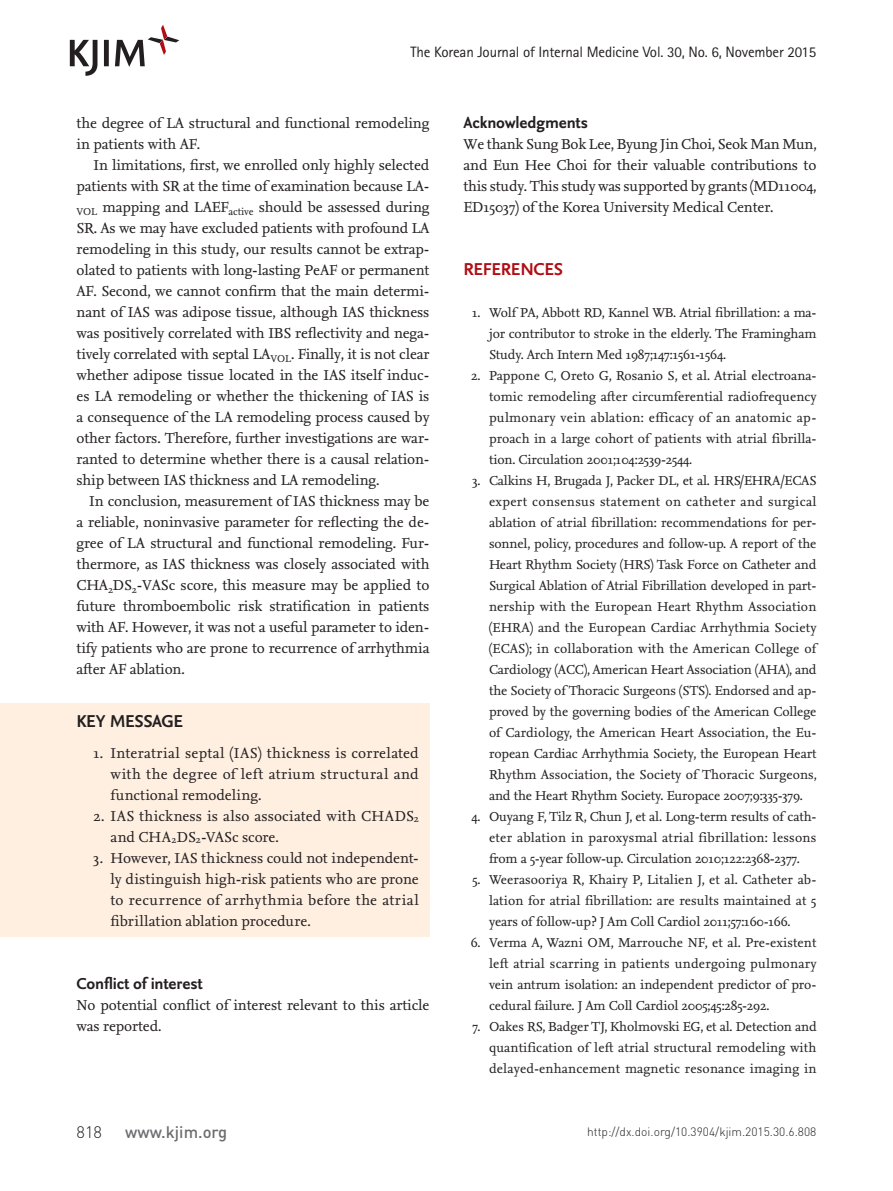
<style>
.page{position:relative;width:893px;height:1191px;background:#fff}
.page>*{position:absolute;margin:0;border:0;box-sizing:border-box;transform-origin:0 0}
.제목1{font:700 18px "Nexus Sans";letter-spacing:-.025em;color:#b00d15}
.키메세지제목{font:700 18px "Nexus Sans";letter-spacing:-.02em;color:#231f20}
.제목2{font:700 16.5px "Nexus Sans";letter-spacing:-.01em;color:#231f20}
.t1{font:500 16.5px "DIN Pro";color:#6c6d70}
.t2{font:300 16.5px "DIN Pro";color:#231f20}
.들였쓰기_본문{font:15px/21px "Nexus Serif";letter-spacing:-.01em;color:#231f20;text-align:justify}
.제목밑본문{font:15px/21px "Nexus Serif";letter-spacing:-.01em;color:#231f20}
.들였쓰기_본문-2{font:15px/21px "Nexus Serif";letter-spacing:.01em;color:#231f20}
.t3{font:15px "Rotis Sans Serif Std";letter-spacing:-.01em;color:#231f20}
.t4{font:13.5px/21px "Nexus Serif";letter-spacing:-.01em;color:#231f20;text-align:justify}
.t5{font:300 12px "DIN Pro";color:#231f20}
</style>
<div class="page">
<svg style="left:70px;top:25px;width:109px;height:51px"></svg>
<div style="left:0;top:703px;width:430px;height:234px;background:#feefe1"></div>
<p class="t3" style="left:411px;top:43px;width:407px">The Korean Journal of Internal Medicine Vol. 30, No. 6, November 2015</p>
<p class="들였쓰기_본문" style="left:77px;top:112px;width:354px">the degree of LA structural and functional remodeling in patients with AF.</p>
<p class="들였쓰기_본문" style="left:77px;top:154px;width:354px;text-indent:17px">In limitations, first, we enrolled only highly selected patients with SR at the time of examination because LA-<sub>VOL</sub> mapping and LAEF<sub>active</sub> should be assessed during SR. As we may have excluded patients with profound LA remodeling in this study, our results cannot be extrap&shy;olated to patients with long-lasting PeAF or permanent AF. Second, we cannot confirm that the main determi&shy;nant of IAS was adipose tissue, although IAS thickness was positively correlated with IBS reflectivity and nega&shy;tively correlated with septal LA<sub>VOL</sub>. Finally, it is not clear whether adipose tissue located in the IAS itself induc&shy;es LA remodeling or whether the thickening of IAS is a consequence of the LA remodeling process caused by other factors. Therefore, further investigations are war&shy;ranted to determine whether there is a causal relation&shy;ship between IAS thickness and LA remodeling.</p>
<p class="들였쓰기_본문" style="left:77px;top:490px;width:354px;text-indent:13px">In conclusion, measurement of IAS thickness may be a reliable, noninvasive parameter for reflecting the de&shy;gree of LA structural and functional remodeling. Fur&shy;thermore, as IAS thickness was closely associated with CHA<sub>2</sub>DS<sub>2</sub>-VASc score, this measure may be applied to future thromboembolic risk stratification in patients with AF. However, it was not a useful parameter to iden&shy;tify patients who are prone to recurrence of arrhythmia after AF ablation.</p>
<p class="키메세지제목" style="left:77px;top:709px;width:108px">KEY MESSAGE</p>
<p class="들였쓰기_본문" style="left:111px;top:742px;width:310px;text-indent:-17px">1. Interatrial septal (IAS) thickness is correlated with the degree of left atrium structural and functional remodeling.</p>
<p class="들였쓰기_본문-2" style="left:111px;top:805px;width:310px;text-indent:-17px">2. IAS thickness is also associated with CHADS<sub>2 </sub>and CHA<sub>2</sub>DS<sub>2</sub>-VASc score.</p>
<p class="들였쓰기_본문" style="left:111px;top:847px;width:310px;text-indent:-17px">3. However, IAS thickness could not independent&shy;ly distinguish high-risk patients who are prone to recurrence of arrhythmia before the atrial fibrillation ablation procedure.</p>
<p class="제목2" style="left:77px;top:973px;width:128px">Conflict of interest</p>
<p class="제목밑본문" style="left:77px;top:994px;width:354px">No potential conflict of interest relevant to this article was reported.</p>
<p class="제목2" style="left:463px;top:112px;width:126px">Acknowledgments</p>
<p class="제목밑본문" style="left:463px;top:133px;width:355px;text-align:justify">We thank Sung Bok Lee, Byung Jin Choi, Seok Man Mun, and Eun Hee Choi for their valuable contributions to this study. This study was supported by grants (MD11004, ED15037) of the Korea University Medical Center.</p>
<p class="제목1" style="left:463px;top:257px;width:101px">REFERENCES</p>
<p class="t4" style="left:489px;top:301px;width:329px;text-indent:-17px">1. Wolf PA, Abbott RD, Kannel WB. Atrial fibrillation: a ma&shy;jor contributor to stroke in the elderly. The Framingham Study. Arch Intern Med 1987;147:1561-1564.</p>
<p class="t4" style="left:489px;top:364px;width:329px;text-indent:-18px">2. Pappone C, Oreto G, Rosanio S, et al. Atrial electroana&shy;tomic remodeling after circumferential radiofrequency pulmonary vein ablation: efficacy of an anatomic ap&shy;proach in a large cohort of patients with atrial fibrilla&shy;tion. Circulation 2001;104:2539-2544.</p>
<p class="t4" style="left:489px;top:469px;width:329px;text-indent:-17px">3. Calkins H, Brugada J, Packer DL, et al. HRS/EHRA/ECAS expert consensus statement on catheter and surgical ablation of atrial fibrillation: recommendations for per&shy;sonnel, policy, procedures and follow-up. A report of the Heart Rhythm Society (HRS) Task Force on Catheter and Surgical Ablation of Atrial Fibrillation developed in part&shy;nership with the European Heart Rhythm Association (EHRA) and the European Cardiac Arrhythmia Society (ECAS); in collaboration with the American College of Cardiology (ACC), American Heart Association (AHA), and the Society of Thoracic Surgeons (STS). Endorsed and ap&shy;proved by the governing bodies of the American College of Cardiology, the American Heart Association, the Eu&shy;ropean Cardiac Arrhythmia Society, the European Heart Rhythm Association, the Society of Thoracic Surgeons, and the Heart Rhythm Society. Europace 2007;9:335-379.</p>
<p class="t4" style="left:489px;top:805px;width:329px;text-indent:-18px">4. Ouyang F, Tilz R, Chun J, et al. Long-term results of cath&shy;eter ablation in paroxysmal atrial fibrillation: lessons from a 5-year follow-up. Circulation 2010;122:2368-2377.</p>
<p class="t4" style="left:489px;top:868px;width:329px;text-indent:-17px">5. Weerasooriya R, Khairy P, Litalien J, et al. Catheter ab&shy;lation for atrial fibrillation: are results maintained at 5 years of follow-up? J Am Coll Cardiol 2011;57:160-166.</p>
<p class="t4" style="left:489px;top:931px;width:329px;text-indent:-18px">6. Verma A, Wazni OM, Marrouche NF, et al. Pre-existent left atrial scarring in patients undergoing pulmonary vein antrum isolation: an independent predictor of pro&shy;cedural failure. J Am Coll Cardiol 2005;45:285-292.</p>
<p class="t4" style="left:489px;top:1015px;width:329px;text-indent:-17px">7. Oakes RS, Badger TJ, Kholmovski EG, et al. Detection and quantification of left atrial structural remodeling with delayed-enhancement magnetic resonance imaging in</p>
<p class="t2" style="left:77px;top:1120px;width:27px">818</p>
<p class="t1" style="left:125px;top:1120px;width:104px">www.kjim.org</p>
<p class="t5" style="left:587px;top:1123px;width:231px">http://dx.doi.org/10.3904/kjim.2015.30.6.808</p>
</div>
